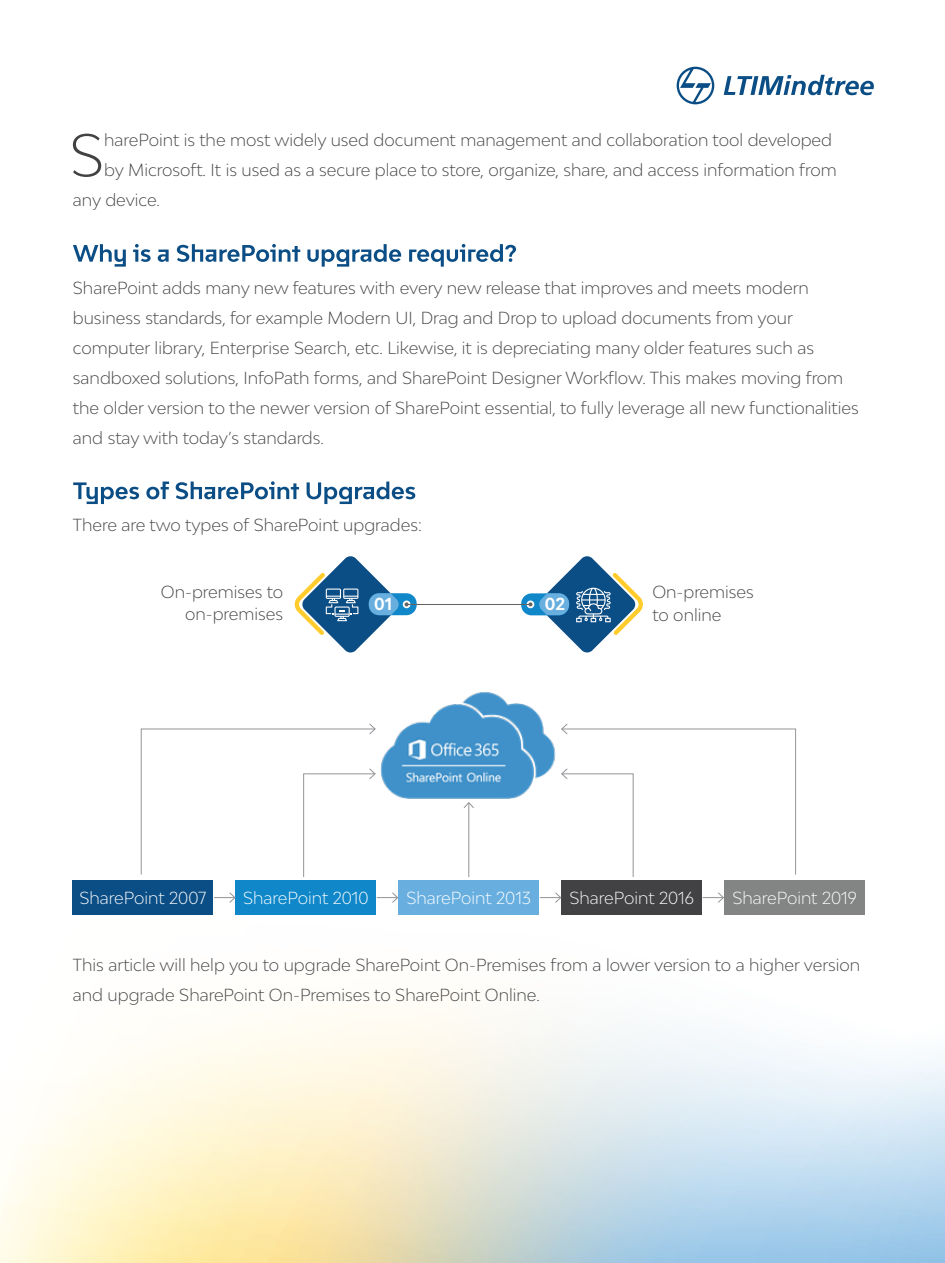
<style>
.page{position:relative;width:945px;height:1263px;background:#fff}
.page>*{position:absolute;margin:0;border:0;box-sizing:border-box;transform-origin:0 0}
.t1{font:300 57px "Bw Modelica";color:#424143}
.t2{font:300 16.5px/30px "Bw Modelica";color:#424143}
.t3{font:300 16.5px "Bw Modelica";color:#fff}
.t4{font:700 16.5px "Bw Modelica";color:#fff}
</style>
<div class="page">
<svg style="left:0;top:809px;width:945px;height:454px"></svg>
<svg style="left:677px;top:67px;width:37px;height:37px"></svg>
<svg style="left:724px;top:75px;width:150px;height:20px"></svg>
<svg style="left:73px;top:244px;width:443px;height:23px"></svg>
<svg style="left:73px;top:481px;width:342px;height:23px"></svg>
<img style="left:380px;top:692px;width:176px;height:107px">
<hr style="left:468px;top:803px;width:1px;height:74px;background:#939598">
<svg style="left:463px;top:802px;width:11px;height:7px"></svg>
<div style="left:73px;top:880px;width:140px;height:35px;background:#0b4d85"></div>
<div style="left:236px;top:880px;width:140px;height:35px;background:#0f87c9"></div>
<div style="left:399px;top:880px;width:140px;height:35px;background:#68afe0"></div>
<div style="left:562px;top:880px;width:140px;height:35px;background:#424143"></div>
<div style="left:725px;top:880px;width:140px;height:35px;background:#838484"></div>
<svg style="left:214px;top:892px;width:22px;height:11px"></svg>
<svg style="left:377px;top:892px;width:22px;height:11px"></svg>
<svg style="left:540px;top:892px;width:22px;height:11px"></svg>
<svg style="left:703px;top:892px;width:22px;height:11px"></svg>
<svg style="left:140px;top:723px;width:236px;height:154px"></svg>
<svg style="left:561px;top:723px;width:235px;height:154px"></svg>
<svg style="left:369px;top:593px;width:48px;height:22px"></svg>
<svg style="left:521px;top:593px;width:48px;height:22px"></svg>
<hr style="left:407px;top:604px;width:124px;height:1px;background:#636363">
<svg style="left:528px;top:556px;width:115px;height:97px"></svg>
<svg style="left:295px;top:556px;width:114px;height:97px"></svg>
<h1 class="t1" style="left:69px;top:118px;width:36px">S</h1>
<p class="t2" style="left:104px;top:125px;width:729px">harePoint is the most widely used document management and collaboration tool developed</p>
<p class="t2" style="left:104px;top:155px;width:734px">by Microsoft. It is used as a secure place to store, organize, share, and access information from</p>
<p class="t2" style="left:73px;top:185px;width:89px">any device.</p>
<p class="t2" style="left:73px;top:272px;width:787px">SharePoint adds many new features with every new release that improves and meets modern business standards, for example Modern UI, Drag and Drop to upload documents from your computer library, Enterprise Search, etc. Likewise, it is depreciating many older features such as sandboxed solutions, InfoPath forms, and SharePoint Designer Workflow. This makes moving from the older version to the newer version of SharePoint essential, to fully leverage all new functionalities and stay with today’s standards.</p>
<p class="t2" style="left:73px;top:510px;width:351px">There are two types of SharePoint upgrades:</p>
<p class="t2" style="left:161px;top:580px;width:124px;line-height:22.5px;text-align:right">On-premises to on-premises</p>
<p class="t4" style="left:374px;top:593px;width:20px">01</p>
<p class="t4" style="left:545px;top:593px;width:22px">02</p>
<p class="t2" style="left:652px;top:580px;width:103px;line-height:22.5px">On-premises to online</p>
<p class="t3" style="left:80px;top:887px;width:128px">SharePoint 2007</p>
<p class="t3" style="left:243px;top:887px;width:127px">SharePoint 2010</p>
<p class="t3" style="left:406px;top:887px;width:126px">SharePoint 2013</p>
<p class="t3" style="left:569px;top:887px;width:126px">SharePoint 2016</p>
<p class="t3" style="left:732px;top:887px;width:126px">SharePoint 2019</p>
<p class="t2" style="left:73px;top:949px;width:789px">This article will help you to upgrade SharePoint On-Premises from a lower version to a higher version and upgrade SharePoint On-Premises to SharePoint Online.</p>
</div>
